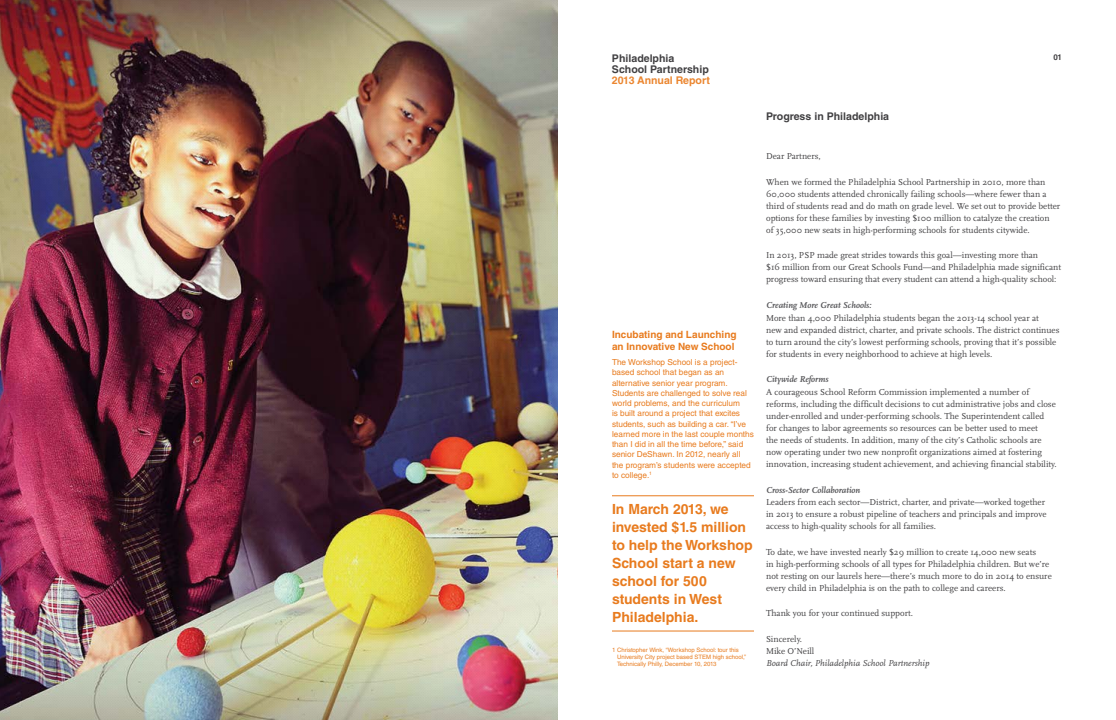
<style>
.page{position:relative;width:1116px;height:720px;background:#fff}
.page>*{position:absolute;margin:0;border:0;box-sizing:border-box;transform-origin:0 0}
.t1{font:700 14px/18px "Helvetica LT Std";color:#e87b1e}
.t2{font:700 10.6px/11.4px "Helvetica LT Std";color:#414042}
.t3{font:700 10.6px "Helvetica LT Std";color:#eb8630}
.t4{font:700 10px/12px "Helvetica LT Std";color:#e87b1e}
.t5{font:9px/12px "Scala";color:#414042}
.t6{font:italic 700 9px "Scala";color:#565659}
.t7{font:italic 9px "Scala";color:#414042}
.t8{font:8.2px/10.2px "Helvetica LT Std";color:#e87b1e}
.t9{font:700 8px "Helvetica LT Std";color:#414042}
.t10{font:6px/7.2px "Helvetica LT Std";color:#e87b1e}
</style>
<div class="page">
<img style="left:0;top:0;width:558px;height:720px">
<hr style="left:612px;top:496px;width:142px;height:1px;background:#e87b1e">
<hr style="left:612px;top:631px;width:142px;height:1px;background:#e87b1e">
<p class="t2" style="left:612px;top:52px;width:98px">Philadelphia<br>School Partnership</p>
<p class="t3" style="left:612px;top:74px;width:99px">2013 Annual Report</p>
<p class="t4" style="left:612px;top:329px;width:126px">Incubating and Launching an Innovative New School</p>
<p class="t8" style="left:612px;top:357px;width:143px">The Workshop School is a project&shy;based school that began as an alternative senior year program.<br>Students are challenged to solve real world problems, and the curriculum<br>is built around a project that excites students, such as building a car. “I’ve learned more in the last couple months than I did in all the time before,” said senior DeShawn. In 2012, nearly all the program’s students were accepted to college.<sup>1</sup></p>
<h1 class="t1" style="left:612px;top:500px;width:142px">In March 2013, we invested $1.5 million to help the Workshop<br>School start a new school for 500 students in West<br>Philadelphia.</h1>
<p class="t10" style="left:617px;top:646px;width:131px;text-indent:-5px">1 Christopher Wink, “Workshop School: tour this<br>University City project based STEM high school,”<br>Technically Philly, December 10, 2013</p>
<p class="t9" style="left:1054px;top:52px;width:10px">01</p>
<p class="t2" style="left:766px;top:111px;width:125px">Progress in Philadelphia</p>
<p class="t5" style="left:766px;top:151px;width:56px">Dear Partners,</p>
<p class="t5" style="left:766px;top:176px;width:296px">When we formed the Philadelphia School Partnership in 2010, more than 60,000 students attended chronically failing schools—where fewer than a third of students read and do math on grade level. We set out to provide better options for these families by investing $100 million to catalyze the creation<br>of 35,000 new seats in high-performing schools for students citywide.</p>
<p class="t5" style="left:766px;top:250px;width:296px">In 2013, PSP made great strides towards this goal—investing more than<br>$16 million from our Great Schools Fund—and Philadelphia made significant progress toward ensuring that every student can attend a high-quality school:</p>
<p class="t6" style="left:766px;top:300px;width:107px">Creating More Great Schools:</p>
<p class="t5" style="left:766px;top:312px;width:295px">More than 4,000 Philadelphia students began the 2013-14 school year at<br>new and expanded district, charter, and private schools. The district continues to turn around the city’s lowest performing schools, proving that it’s possible for students in every neighborhood to achieve at high levels.</p>
<p class="t6" style="left:766px;top:374px;width:64px">Citywide Reforms</p>
<p class="t5" style="left:766px;top:386px;width:292px">A courageous School Reform Commission implemented a number of reforms, including the difficult decisions to cut administrative jobs and close under-enrolled and under-performing schools. The Superintendent called for changes to labor agreements so resources can be better used to meet<br>the needs of students. In addition, many of the city’s Catholic schools are now operating under two new nonprofit organizations aimed at fostering innovation, increasing student achievement, and achieving financial stability.</p>
<p class="t6" style="left:766px;top:485px;width:96px">Cross-Sector Collaboration</p>
<p class="t5" style="left:766px;top:497px;width:282px">Leaders from each sector—District, charter, and private—worked together in 2013 to ensure a robust pipeline of teachers and principals and improve access to high-quality schools for all families.</p>
<p class="t5" style="left:766px;top:546px;width:287px">To date, we have invested nearly $29 million to create 14,000 new seats<br>in high-performing schools of all types for Philadelphia children. But we’re not resting on our laurels here—there’s much more to do in 2014 to ensure every child in Philadelphia is on the path to college and careers.</p>
<p class="t5" style="left:766px;top:608px;width:148px">Thank you for your continued support.</p>
<p class="t5" style="left:766px;top:633px;width:50px">Sincerely.<br>Mike O’Neill</p>
<p class="t7" style="left:766px;top:658px;width:165px">Board Chair, Philadelphia School Partnership</p>
</div>
